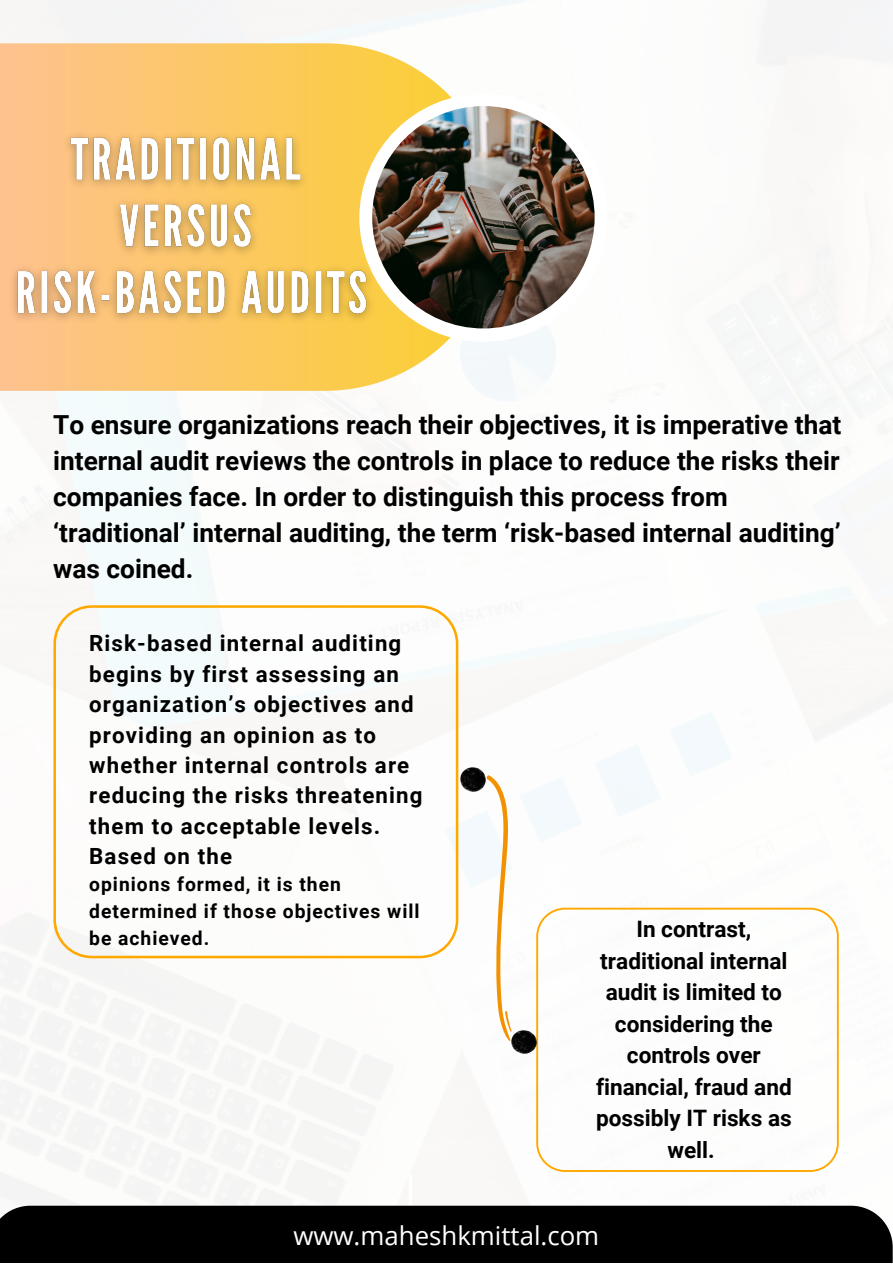
<style>
.page{position:relative;width:893px;height:1264px;background:#fff}
.page>*{position:absolute;margin:0;border:0;box-sizing:border-box;transform-origin:0 0}
.t1{font:700 26.25px/36px "Roboto";color:#000}
.t2{font:25.8px "Open Sans";color:#fff}
.t3{font:700 22.65px/31.5px "Roboto";color:#000;text-align:center}
.t4{font:700 22.35px/30.3px "Roboto";letter-spacing:.05em;color:#000}
.t5{font:700 19.35px/27px "Roboto";letter-spacing:.05em;color:#000}
</style>
<div class="page">
<img style="left:0;top:0;width:892px;height:1205px">
<svg style="left:0;top:43px;width:499px;height:348px"></svg>
<div style="left:359px;top:94px;width:248px;height:248px;background:#fff;border-radius:50%"></div>
<img style="left:372px;top:106px;width:222px;height:222px;border-radius:50%">
<svg style="left:53px;top:605px;width:405px;height:353px"></svg>
<svg style="left:536px;top:907px;width:302px;height:264px"></svg>
<hr style="left:409px;top:1175px;width:3px;height:51px;background:#fff">
<svg style="left:485px;top:773px;width:30px;height:268px"></svg>
<img style="left:461px;top:768px;width:24px;height:23px">
<img style="left:511px;top:1030px;width:25px;height:23px">
<img style="left:0;top:114px;width:384px;height:231px">
<div style="left:0;top:1205px;width:892px;height:57px;background:#000"></div>
<p class="t1" style="left:53px;top:407px;width:789px">To ensure organizations reach their objectives, it is imperative that internal audit reviews the controls in place to reduce the risks their companies face. In order to distinguish this process from ‘traditional’ internal auditing, the term ‘risk-based internal auditing’ was coined.</p>
<p class="t4" style="left:89px;top:628px;width:335px">Risk-based internal auditing begins by first assessing an organization’s objectives and providing an opinion as to whether internal controls are reducing the risks threatening them to acceptable levels.<br>Based on the</p>
<p class="t5" style="left:89px;top:870px;width:332px">opinions formed, it is then determined if those objectives will be achieved.</p>
<p class="t3" style="left:596px;top:913px;width:197px">In contrast, traditional internal audit is limited to considering the controls over financial, fraud and possibly IT risks as well.</p>
<p class="t2" style="left:293px;top:1217px;width:307px">www.maheshkmittal.com</p>
</div>
